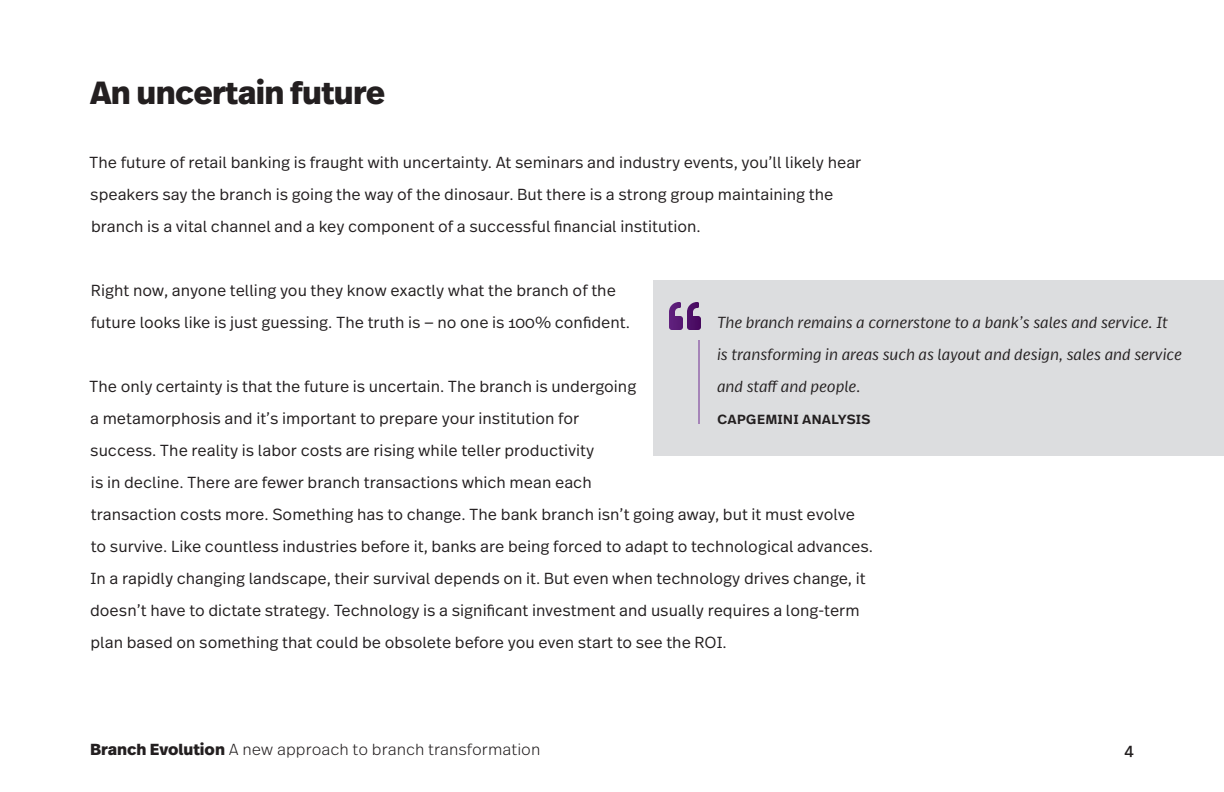
<style>
.page{position:relative;width:1224px;height:792px;background:#fff}
.page>*{position:absolute;margin:0;border:0;box-sizing:border-box;transform-origin:0 0}
.t1{font:800 32px "Real Head Pro";color:#231f20}
.t2{font:300 16px/32px "Real Text Pro";color:#231f20}
.t3{font:italic 300 16px/32px "Real Text Pro";color:#231f20}
.t4{font:300 16px "Real Text Pro";color:#231f20}
.t5{font:500 16px "Real Text Pro";color:#231f20}
.t6{font:16px "Real Text Pro";color:#231f20}
.s1{color:#fff}
.s2{font-weight:800}
</style>
<div class="page">
<div style="left:653px;top:280px;width:571px;height:176px;background:#dcdddf"></div>
<hr style="left:698px;top:340px;width:2px;height:84px;background:#fff">
<h1 class="t1" style="left:91px;top:69px;width:296px">An uncertain future</h1>
<p class="t2" style="left:89px;top:146px;width:774px">The future of retail banking is fraught with uncertainty. At seminars and industry events, you’ll likely hear speakers say the branch is going the way of the dinosaur. But there is a strong group maintaining the branch is a vital channel and a key component of a successful financial institution.</p>
<p class="t2" style="left:91px;top:274px;width:541px">Right now, anyone telling you they know exactly what the branch of the future looks like is just guessing. The truth is — no one is 100% confident.</p>
<p class="t3" style="left:717px;top:306px;width:466px;text-indent:-48px"><span class="s1">❑◆□▼●▼</span> The branch remains a cornerstone to a bank’s sales and service. It is transforming in areas such as layout and design, sales and service and staff and people.</p>
<p class="t5" style="left:717px;top:407px;width:155px">Capgemini analysis</p>
<p class="t2" style="left:89px;top:370px;width:785px">The only certainty is that the future is uncertain. The branch is undergoing<br>a metamorphosis and it’s important to prepare your institution for<br>success. The reality is labor costs are rising while teller productivity<br>is in decline. There are fewer branch transactions which mean each<br>transaction costs more. Something has to change. The bank branch isn’t going away, but it must evolve<br>to survive. Like countless industries before it, banks are being forced to adapt to technological advances.<br>In a rapidly changing landscape, their survival depends on it. But even when technology drives change, it doesn’t have to dictate strategy. Technology is a significant investment and usually requires a long-term plan based on something that could be obsolete before you even start to see the ROI.</p>
<p class="t4" style="left:90px;top:738px;width:452px"><span class="s2">Branch Evolution</span> A new approach to branch transformation</p>
<p class="t6" style="left:1124px;top:739px;width:11px">4</p>
</div>
